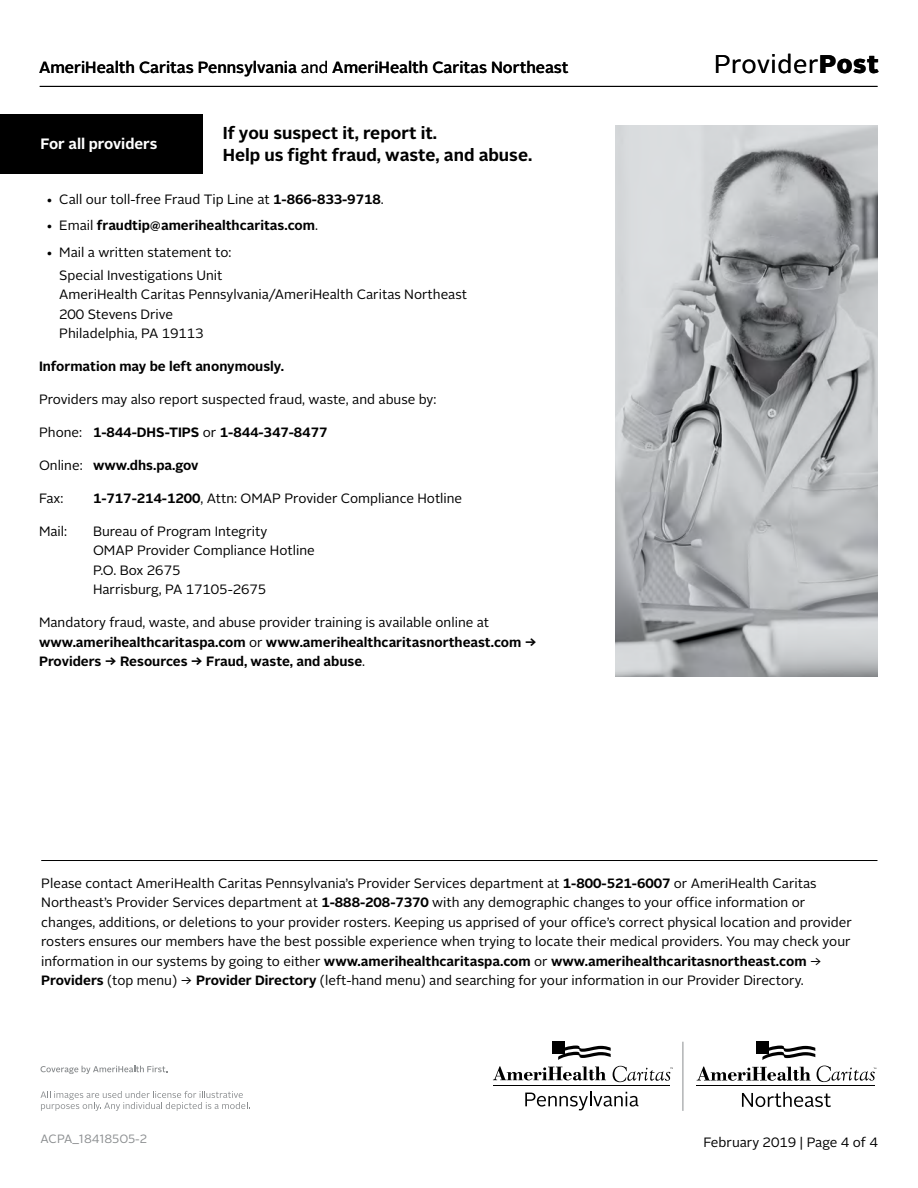
<style>
.page{position:relative;width:918px;height:1188px;background:#fff}
.page>*{position:absolute;margin:0;border:0;box-sizing:border-box;transform-origin:0 0}
.t1{font:25.5px "Alright Sans";letter-spacing:.025em;color:#000}
.t2{font:700 17.25px/22.5px "Alright Sans";color:#000}
.t3{font:500 16.2px "Alright Sans";color:#000}
.t4{font:700 15px "Alright Sans";color:#fff}
.t5{font:13.5px/19.5px "Alright Sans";color:#000}
.t6{font:700 13.5px/19.5px "Alright Sans";color:#000}
.t7{font:12px "Alright Sans";letter-spacing:-.005em;color:#8b8e90}
.s1{font-weight:400}
.s2{font-weight:900}
.s3{font-weight:700}
</style>
<div class="page">
<div style="left:756px;top:1041px;width:13px;height:13px;background:#000"></div>
<svg style="left:762px;top:1046px;width:53px;height:14px"></svg>
<svg style="left:697px;top:1067px;width:114px;height:14px"></svg>
<svg style="left:742px;top:1092px;width:89px;height:15px"></svg>
<hr style="left:697px;top:1086px;width:178px;height:1px;background:#000">
<svg style="left:817px;top:1066px;width:59px;height:16px"></svg>
<hr style="left:683px;top:1042px;width:1px;height:69px;background:#8b8e90">
<svg style="left:613px;top:1066px;width:60px;height:16px"></svg>
<div style="left:552px;top:1041px;width:12px;height:13px;background:#000"></div>
<svg style="left:558px;top:1046px;width:53px;height:14px"></svg>
<svg style="left:493px;top:1066px;width:113px;height:14px"></svg>
<svg style="left:525px;top:1091px;width:113px;height:19px"></svg>
<hr style="left:493px;top:1086px;width:177px;height:1px;background:#000">
<hr style="left:40px;top:86px;width:838px;height:1px;background:#000">
<hr style="left:41px;top:860px;width:836px;height:1px;background:#000">
<svg style="left:41px;top:1091px;width:209px;height:20px"></svg>
<svg style="left:40px;top:1066px;width:127px;height:8px"></svg>
<div style="left:0;top:114px;width:202px;height:59px;background:#000"></div>
<img style="left:615px;top:125px;width:263px;height:551px">
<p class="t3" style="left:39px;top:57px;width:531px">AmeriHealth Caritas Pennsylvania <span class="s1">and</span> AmeriHealth Caritas Northeast</p>
<h1 class="t1" style="left:714px;top:47px;width:166px">Provider<span class="s2">Post</span></h1>
<p class="t2" style="left:223px;top:121px;width:311px">If you suspect it, report it.<br>Help us fight fraud, waste, and abuse.</p>
<p class="t5" style="left:46px;top:190px;width:339px">• Call our toll-free Fraud Tip Line at <span class="s3">1-866-833-9718</span>.</p>
<p class="t6" style="left:46px;top:216px;width:274px"><span class="s1">• Email</span> fraudtip@amerihealthcaritas.com<span class="s1">.</span></p>
<p class="t5" style="left:46px;top:241px;width:187px;line-height:22.8px;text-align:center">• Mail a written statement to:<br>Special Investigations Unit</p>
<p class="t5" style="left:59px;top:285px;width:409px">AmeriHealth Caritas Pennsylvania/AmeriHealth Caritas Northeast<br>200 Stevens Drive<br>Philadelphia, PA 19113</p>
<p class="t6" style="left:39px;top:357px;width:247px">Information may be left anonymously.</p>
<p class="t5" style="left:39px;top:390px;width:399px">Providers may also report suspected fraud, waste, and abuse by:</p>
<p class="t6" style="left:39px;top:423px;width:290px"><span class="s1">Phone:</span> 1-844-DHS-TIPS <span class="s1">or</span> 1-844-347-8477</p>
<p class="t6" style="left:39px;top:456px;width:161px"><span class="s1">Online:</span> www.dhs.pa.gov</p>
<p class="t5" style="left:39px;top:489px;width:26px">Fax:</p>
<p class="t5" style="left:93px;top:489px;width:371px"><span class="s3">1-717-214-1200</span>, Attn: OMAP Provider Compliance Hotline</p>
<p class="t5" style="left:39px;top:522px;width:30px">Mail:</p>
<p class="t5" style="left:93px;top:522px;width:223px">Bureau of Program Integrity<br>OMAP Provider Compliance Hotline<br>P.O. Box 2675<br>Harrisburg, PA 17105-2675</p>
<p class="t6" style="left:39px;top:613px;width:499px"><span class="s1">Mandatory fraud, waste, and abuse provider training is available online at </span>www.amerihealthcaritaspa.com <span class="s1">or</span> www.amerihealthcaritasnortheast.com →<br>Providers → Resources → Fraud, waste, and abuse<span class="s1">.</span></p>
<p class="t4" style="left:40px;top:134px;width:118px">For all providers</p>
<p class="t5" style="left:41px;top:873px;width:812px">Please contact AmeriHealth Caritas Pennsylvania’s Provider Services department at <span class="s3">1-800-521-6007</span> or AmeriHealth Caritas Northeast’s Provider Services department at <span class="s3">1-888-208-7370</span> with any demographic changes to your office information or changes, additions, or deletions to your provider rosters. Keeping us apprised of your office’s correct physical location and provider rosters ensures our members have the best possible experience when trying to locate their medical providers. You may check your information in our systems by going to either <span class="s3">www.amerihealthcaritaspa.com</span> or <span class="s3">www.amerihealthcaritasnortheast.com</span> → <span class="s3">Providers</span> (top menu) → <span class="s3">Provider Directory</span> (left-hand menu) and searching for your information in our Provider Directory.</p>
<p class="t7" style="left:40px;top:1131px;width:108px">ACPA_18418505-2</p>
<p class="t5" style="left:704px;top:1133px;width:176px">February 2019 | Page 4 of 4</p>
</div>
